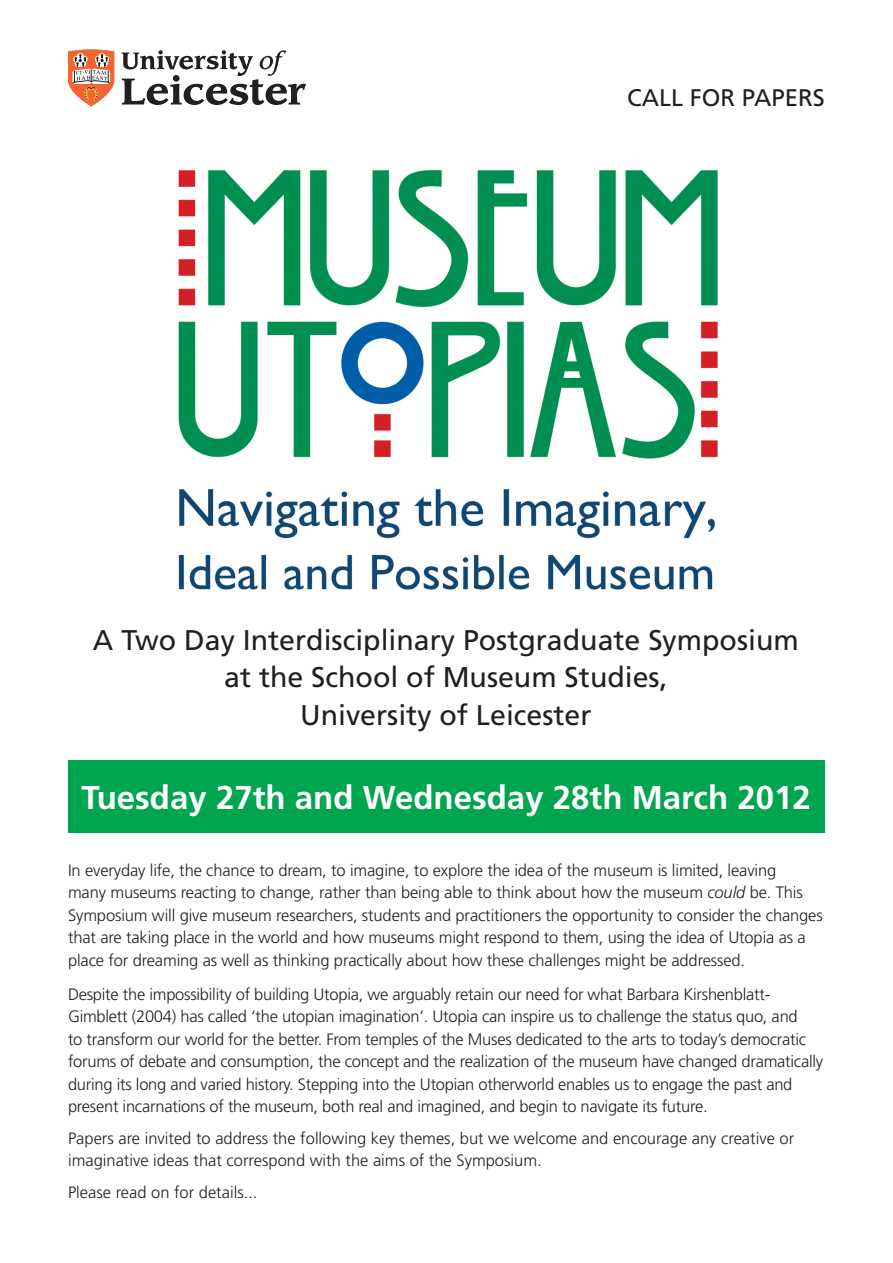
<style>
.page{position:relative;width:893px;height:1263px;background:#fff}
.page>*{position:absolute;margin:0;border:0;box-sizing:border-box;transform-origin:0 0}
.t1{font:700 33px "Frutiger";color:#fff}
.t2{font:28.5px/37.5px "Frutiger";color:#231f20;text-align:center}
.t3{font:24px "Frutiger";color:#231f20}
.t4{font:300 16.5px/22.5px "Frutiger";letter-spacing:-.01em;color:#231f20}
.s1{font-style:italic}
</style>
<div class="page">
<svg style="left:68px;top:50px;width:46px;height:56px"></svg>
<svg style="left:122px;top:50px;width:184px;height:55px"></svg>
<img style="left:178px;top:169px;width:540px;height:421px">
<div style="left:68px;top:760px;width:756px;height:72px;background:#00a54f"></div>
<h3 class="t3" style="left:627px;top:84px;width:199px">CALL FOR PAPERS</h3>
<h2 class="t2" style="left:93px;top:621px;width:707px">A Two Day Interdisciplinary Postgraduate Symposium at the School of Museum Studies,<br>University of Leicester</h2>
<h1 class="t1" style="left:81px;top:778px;width:731px">Tuesday 27th and Wednesday 28th March 2012</h1>
<p class="t4" style="left:68px;top:859px;width:756px">In everyday life, the chance to dream, to imagine, to explore the idea of the museum is limited, leaving<br>many museums reacting to change, rather than being able to think about how the museum <span class="s1">could</span> be. This Symposium will give museum researchers, students and practitioners the opportunity to consider the changes that are taking place in the world and how museums might respond to them, using the idea of Utopia as a place for dreaming as well as thinking practically about how these challenges might be addressed.</p>
<p class="t4" style="left:68px;top:983px;width:757px">Despite the impossibility of building Utopia, we arguably retain our need for what Barbara Kirshenblatt-Gimblett (2004) has called ‘the utopian imagination’. Utopia can inspire us to challenge the status quo, and<br>to transform our world for the better. From temples of the Muses dedicated to the arts to today’s democratic forums of debate and consumption, the concept and the realization of the museum have changed dramatically during its long and varied history. Stepping into the Utopian otherworld enables us to engage the past and present incarnations of the museum, both real and imagined, and begin to navigate its future.</p>
<p class="t4" style="left:68px;top:1127px;width:728px">Papers are invited to address the following key themes, but we welcome and encourage any creative or imaginative ideas that correspond with the aims of the Symposium.</p>
<p class="t4" style="left:68px;top:1181px;width:191px">Please read on for details...</p>
</div>
